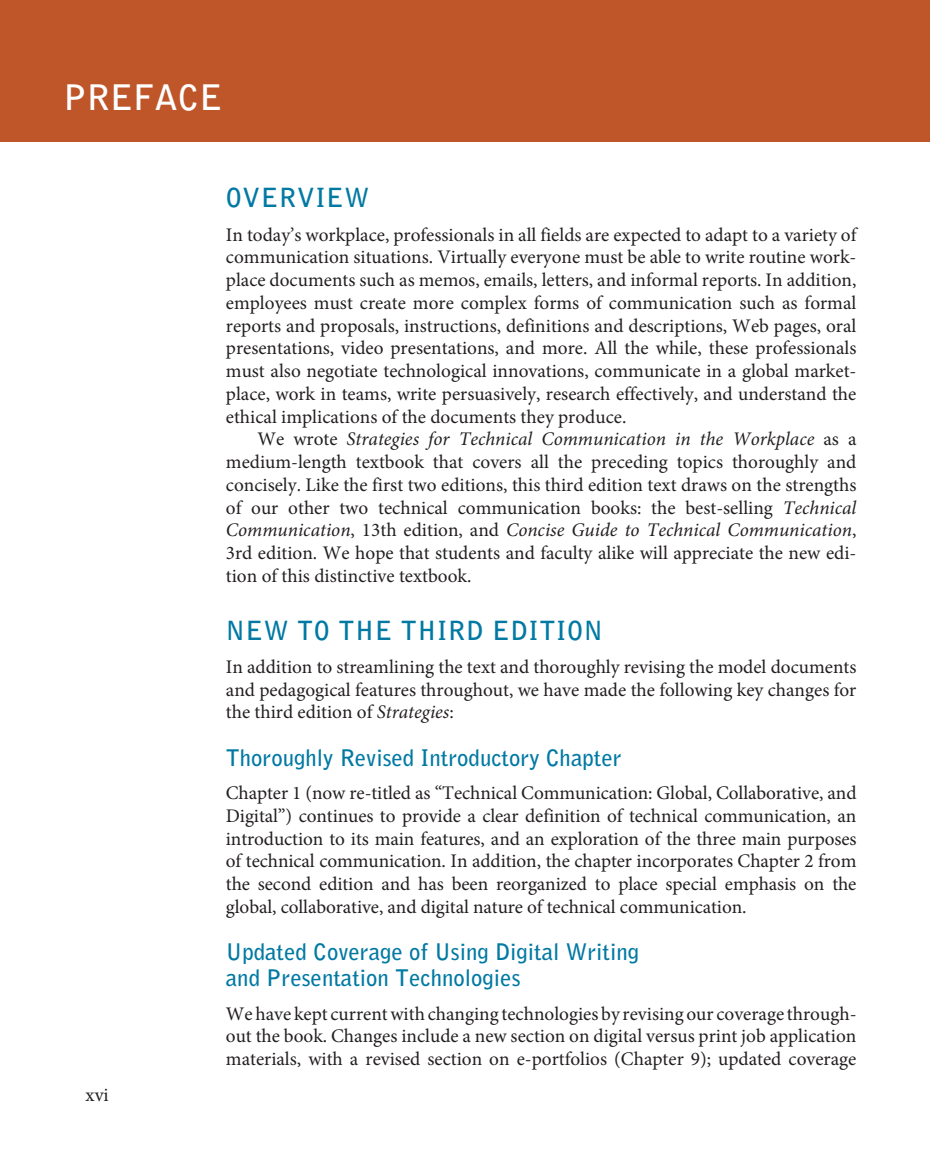
<style>
.page{position:relative;width:930px;height:1150px;background:#fff}
.page>*{position:absolute;margin:0;border:0;box-sizing:border-box;transform-origin:0 0}
.t1{font:700 35px "Bell Gothic Std";color:#fff}
.t2{font:700 26.25px "Bell Gothic Std";letter-spacing:.025em;color:#0079a3}
.t3{font:700 22.75px/26.2px "Bell Gothic Std";color:#0079a3}
.t4{font:19.25px/22.8px "Minion Pro";color:#231f20;text-align:justify}
.t5{font:italic 19.25px "Minion Pro";color:#231f20}
.s1{font-style:normal}
.s2{font-style:italic}
</style>
<div class="page">
<div style="left:0;top:0;width:929px;height:142px;background:#be562a"></div>
<p class="t1" style="left:63px;top:76px;width:114px">Preface</p>
<p class="t4" style="left:86px;top:1083px;width:25px">xvi</p>
<p class="t2" style="left:226px;top:182px;width:19px">Overview</p>
<p class="t4" style="left:226px;top:223px;width:632px">In today’s workplace, professionals in all fields are expected to adapt to a variety of</p>
<p class="t4" style="left:226px;top:246px;width:631px">communication situations. Virtually everyone must be able to write routine work-</p>
<p class="t4" style="left:226px;top:269px;width:632px">place documents such as memos, emails, letters, and informal reports. In addition,</p>
<p class="t4" style="left:226px;top:291px;width:631px">employees must create more complex forms of communication such as formal</p>
<p class="t4" style="left:226px;top:314px;width:631px">reports and proposals, instructions, definitions and descriptions, Web pages, oral</p>
<p class="t4" style="left:226px;top:337px;width:632px">presentations, video presentations, and more. All the while, these professionals</p>
<p class="t4" style="left:226px;top:360px;width:631px">must also negotiate technological innovations, communicate in a global market-</p>
<p class="t4" style="left:226px;top:382px;width:631px">place, work in teams, write persuasively, research effectively, and understand the</p>
<p class="t4" style="left:226px;top:405px;width:402px">ethical implications of the documents they produce.</p>
<p class="t5" style="left:257px;top:426px;width:600px"><span class="s1">We wrote</span> Strategies for Technical Communication in the Workplace <span class="s1">as a</span></p>
<p class="t4" style="left:226px;top:451px;width:632px">medium-length textbook that covers all the preceding topics thoroughly and</p>
<p class="t4" style="left:226px;top:473px;width:631px">concisely. Like the first two editions, this third edition text draws on the strengths</p>
<p class="t4" style="left:226px;top:496px;width:631px">of our other two technical communication books: the best-selling <span class="s2">Technical</span></p>
<p class="t5" style="left:226px;top:517px;width:632px">Communication<span class="s1">, 13th edition, and</span> Concise Guide to Technical Communication<span class="s1">,</span></p>
<p class="t4" style="left:226px;top:542px;width:631px">3rd edition. We hope that students and faculty alike will appreciate the new edi-</p>
<p class="t4" style="left:226px;top:564px;width:247px">tion of this distinctive textbook.</p>
<p class="t2" style="left:226px;top:614px;width:21px">New</p>
<p class="t2" style="left:297px;top:614px;width:156px">to the Third</p>
<p class="t2" style="left:492px;top:614px;width:32px">Editi</p>
<p class="t2" style="left:567px;top:614px;width:37px">on</p>
<p class="t4" style="left:226px;top:655px;width:632px">In addition to streamlining the text and thoroughly revising the model documents and pedagogical features throughout, we have made the following key changes for the third edition of <span class="s2">Strategies</span>:</p>
<p class="t3" style="left:226px;top:744px;width:397px">Thoroughly Revised Introductory Chapter</p>
<p class="t4" style="left:226px;top:781px;width:632px">Chapter 1 (now re-titled as “Technical Communication: Global, Collaborative, and Digital”) continues to provide a clear definition of technical communication, an introduction to its main features, and an exploration of the three main purposes of technical communication. In addition, the chapter incorporates Chapter 2 from the second edition and has been reorganized to place special emphasis on the global, collaborative, and digital nature of technical communication.</p>
<p class="t3" style="left:226px;top:938px;width:414px">Updated Coverage of Using Digital Writing and Presentation Technologies</p>
<p class="t4" style="left:226px;top:1002px;width:632px">We have kept current with changing technologies by revising our coverage through&shy;out the book. Changes include a new section on digital versus print job application materials, with a revised section on e-portfolios (Chapter 9); updated coverage</p>
</div>
